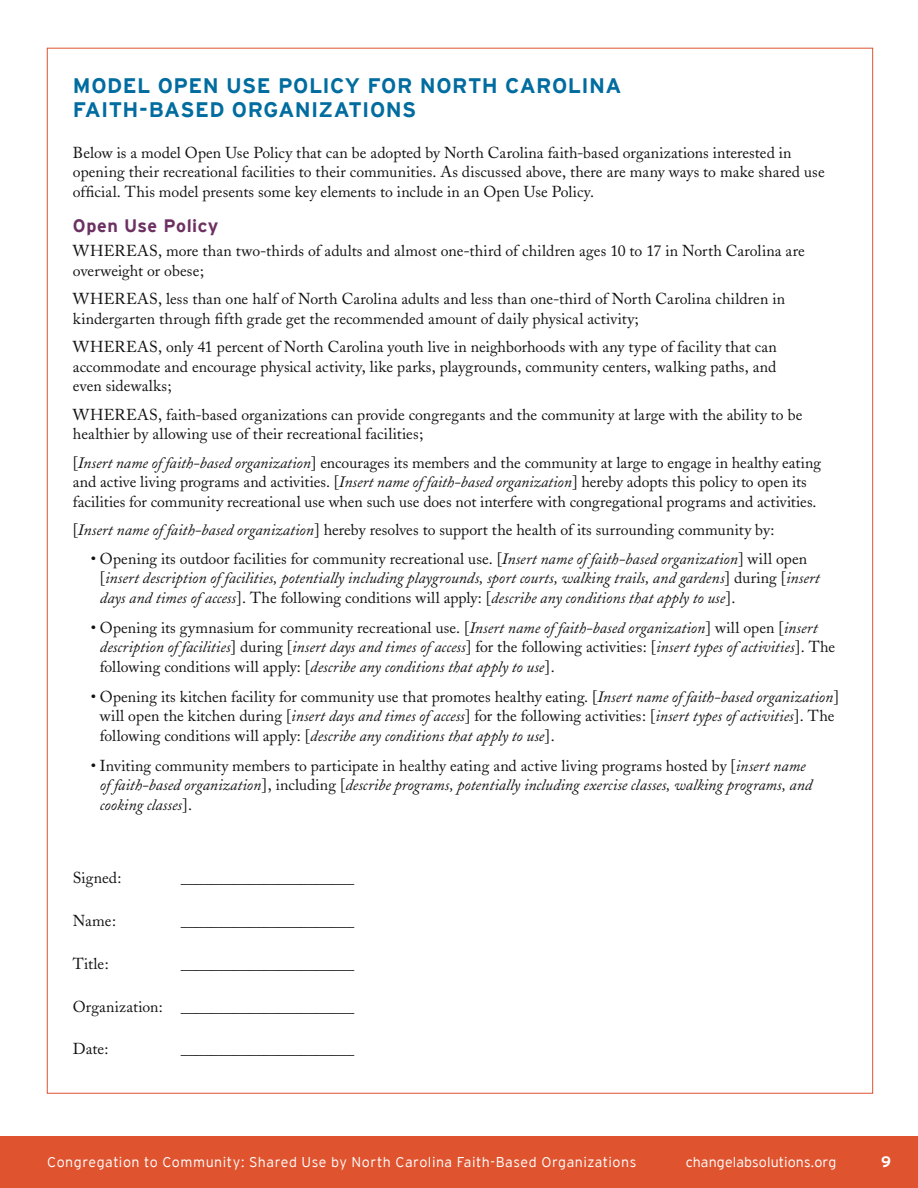
<style>
.page{position:relative;width:918px;height:1188px;background:#fff}
.page>*{position:absolute;margin:0;border:0;box-sizing:border-box;transform-origin:0 0}
.t1{font:700 21px/24px "Interstate";letter-spacing:.02em;color:#006c9f}
.t2{font:700 18px "Interstate";letter-spacing:.02em;color:#6c3162}
.t3{font:15.75px/19.5px "Adobe Caslon";letter-spacing:.005em;color:#121212}
.t4{font:italic 15.75px/19.5px "Adobe Caslon";color:#121212}
.t5{font:700 15px "Interstate";color:#fff}
.t6{font:300 14.25px "Interstate";letter-spacing:.035em;color:#fff}
.t7{font:300 14.25px "Interstate";letter-spacing:.005em;color:#fff}
.s1{font-style:italic}
.s2{font-style:normal}
</style>
<div class="page">
<div style="left:47px;top:48px;width:826px;height:1046px;background:#fff;border:1px solid #df532f"></div>
<div style="left:0;top:1136px;width:918px;height:52px;background:#df532f"></div>
<h1 class="t1" style="left:73px;top:73px;width:550px">MODEL OPEN USE POLICY FOR NORTH CAROLINA<br>FAITH-BASED ORGAN IZATIONS</h1>
<p class="t3" style="left:73px;top:143px;width:753px">Below is a model Open Use Policy that can be adopted by North Carolina faith-based organizations interested in opening their recreational facilities to their communities. As discussed above, there are many ways to make shared use official. This model presents some key elements to include in an Open Use Policy.</p>
<p class="t2" style="left:73px;top:216px;width:147px">OPEN USE POLICY</p>
<p class="t3" style="left:73px;top:241px;width:733px">WHEREAS, more than two-thirds of adults and almost one-third of children ages 10 to 17 in North Carolina are overweight or obese;</p>
<p class="t3" style="left:73px;top:289px;width:714px">WHEREAS, less than one half of North Carolina adults and less than one-third of North Carolina children in kindergarten through fifth grade get the recommended amount of daily physical activity;</p>
<p class="t3" style="left:73px;top:337px;width:705px;text-align:justify">WHEREAS, only 41 percent of North Carolina youth live in neighborhoods with any type of facility that can accommodate and encourage physical activity, like parks, playgrounds, community centers, walking paths, and even sidewalks;</p>
<p class="t3" style="left:73px;top:405px;width:731px">WHEREAS, faith-based organizations can provide congregants and the community at large with the ability to be healthier by allowing use of their recreational facilities;</p>
<p class="t3" style="left:73px;top:453px;width:750px">[<span class="s1">Insert name of faith-based organization</span>] encourages its members and the community at large to engage in healthy eating and active living programs and activities. [<span class="s1">Insert name of faith-based organization</span>] hereby adopts this policy to open its facilities for community recreational use when such use does not interfere with congregational programs and activities.</p>
<p class="t3" style="left:73px;top:520px;width:703px">[<span class="s1">Insert name of faith-based organization</span>] hereby resolves to support the health of its surrounding community by:</p>
<p class="t4" style="left:100px;top:549px;width:721px;text-indent:-9px"><span class="s2">• Opening its outdoor facilities for community recreational use. [</span>Insert name of faith-based organization<span class="s2">] will open [</span>insert description of facilities, potentially including playgrounds, sport courts, walking trails, and gardens<span class="s2">] during [</span>insert days and times of access<span class="s2">]. The following conditions will apply: [</span>describe any conditions that apply to use<span class="s2">].</span></p>
<p class="t4" style="left:100px;top:618px;width:737px;text-indent:-9px"><span class="s2">• Opening its gymnasium for community recreational use. [</span>Insert name of faith-based organization<span class="s2">] will open [</span>insert description of facilities<span class="s2">] during [</span>insert days and times of access<span class="s2">] for the following activities: [</span>insert types of activities<span class="s2">]. The following conditions will apply: [</span>describe any conditions that apply to use<span class="s2">].</span></p>
<p class="t3" style="left:100px;top:687px;width:741px;text-indent:-9px">• Opening its kitchen facility for community use that promotes healthy eating. [<span class="s1">Insert name of faith-based organization</span>] will open the kitchen during [<span class="s1">insert days and times of access</span>] for the following activities: [<span class="s1">insert types of activities</span>]. The following conditions will apply: [<span class="s1">describe any conditions that apply to use</span>].</p>
<p class="t4" style="left:100px;top:756px;width:714px;text-indent:-9px"><span class="s2">• Inviting community members to participate in healthy eating and active living programs hosted by [</span>insert name of faith-based organization<span class="s2">], including [</span>describe programs, potentially including exercise classes, walking programs, and cooking classes<span class="s2">].</span></p>
<p class="t3" style="left:73px;top:868px;width:50px">Signed:</p>
<p class="t3" style="left:73px;top:911px;width:45px">Name:</p>
<p class="t3" style="left:181px;top:868px;width:175px">_______________________</p>
<p class="t3" style="left:181px;top:911px;width:175px">_______________________</p>
<p class="t3" style="left:73px;top:954px;width:37px">Title:</p>
<p class="t3" style="left:181px;top:954px;width:175px">_______________________</p>
<p class="t3" style="left:73px;top:997px;width:283px">Organization: _______________________</p>
<p class="t3" style="left:73px;top:1039px;width:37px">Date:</p>
<p class="t3" style="left:181px;top:1039px;width:175px">_______________________</p>
<p class="t6" style="left:47px;top:1154px;width:591px">Congregation to Community: Shared Use by North Carolina Faith-Based Organizations</p>
<p class="t7" style="left:686px;top:1154px;width:152px">changelabsolutions.org</p>
<p class="t5" style="left:881px;top:1153px;width:11px">9</p>
</div>
